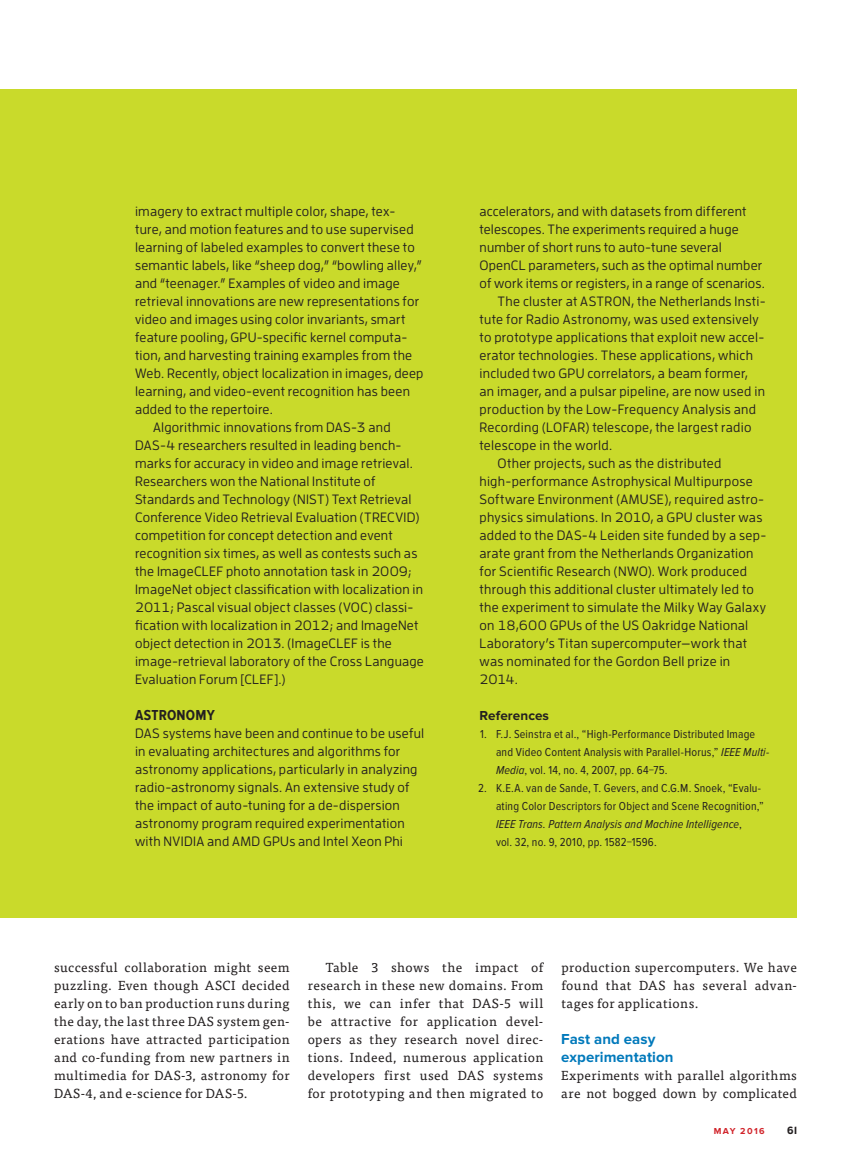
<style>
.page{position:relative;width:851px;height:1161px;background:#fff}
.page>*{position:absolute;margin:0;border:0;box-sizing:border-box;transform-origin:0 0}
.t1{font:700 15px/18px "Proxima Nova";letter-spacing:.005em;color:#0079bb}
.t2{font:700 15px "Proxima Nova Cond";letter-spacing:.015em;color:#231f20}
.t3{font:500 13.5px/18px "Enzo OT";letter-spacing:.02em;color:#231f20}
.t4{font:700 13.5px "Proxima Nova";letter-spacing:.01em;color:#231f20}
.t5{font:13.2px/18px "Tisa Pro";letter-spacing:.03em;color:#231f20;text-align:justify}
.t6{font:12px/18px "Proxima Nova Cond";letter-spacing:.015em;color:#231f20}
.t7{font:700 10.5px "Enzo OT";color:#231f20}
.t8{font:700 9px "Proxima Nova";letter-spacing:.155em;color:#d1232a}
.s1{font-style:italic}
</style>
<div class="page">
<div style="left:0;top:90px;width:796px;height:828px;background:#c9da2b"></div>
<p class="t3" style="left:135px;top:202px;width:262px">imagery to extract multiple color, shape, tex-</p>
<p class="t3" style="left:135px;top:220px;width:280px">ture, and motion features and to use supervised</p>
<p class="t3" style="left:135px;top:238px;width:281px">learning of labeled examples to convert these to</p>
<p class="t3" style="left:135px;top:256px;width:288px">semantic labels, like “sheep dog,” “bowling alley,”</p>
<p class="t3" style="left:135px;top:274px;width:266px">and “teenager.” Examples of video and image</p>
<p class="t3" style="left:135px;top:292px;width:285px">retrieval innovations are new representations for</p>
<p class="t3" style="left:135px;top:310px;width:271px">video and images using color invariants, smart</p>
<p class="t3" style="left:135px;top:328px;width:274px">feature pooling, GPU-specific kernel computa-</p>
<p class="t3" style="left:135px;top:346px;width:278px">tion, and harvesting training examples from the</p>
<p class="t3" style="left:135px;top:364px;width:290px">Web. Recently, object localization in images, deep</p>
<p class="t3" style="left:135px;top:382px;width:276px">learning, and video-event recognition has been</p>
<p class="t3" style="left:135px;top:400px;width:139px">added to the repertoire.</p>
<p class="t3" style="left:153px;top:418px;width:239px">Algorithmic innovations from DAS-3 and</p>
<p class="t3" style="left:135px;top:436px;width:268px">DAS-4 researchers resulted in leading bench-</p>
<p class="t3" style="left:135px;top:454px;width:279px">marks for accuracy in video and image retrieval.</p>
<p class="t3" style="left:135px;top:472px;width:242px">Researchers won the National Institute of</p>
<p class="t3" style="left:135px;top:490px;width:278px">Standards and Technology (NIST) Text Retrieval</p>
<p class="t3" style="left:135px;top:508px;width:286px">Conference Video Retrieval Evaluation (TRECVID)</p>
<p class="t3" style="left:135px;top:526px;width:259px">competition for concept detection and event</p>
<p class="t3" style="left:135px;top:544px;width:284px">recognition six times, as well as contests such as</p>
<p class="t3" style="left:135px;top:562px;width:278px">the ImageCLEF photo annotation task in 2009;</p>
<p class="t3" style="left:135px;top:580px;width:289px">ImageNet object classification with localization in</p>
<p class="t3" style="left:135px;top:598px;width:280px">2011; Pascal visual object classes (VOC) classi-</p>
<p class="t3" style="left:135px;top:616px;width:285px">fication with localization in 2012; and ImageNet</p>
<p class="t3" style="left:135px;top:634px;width:258px">object detection in 2013. (ImageCLEF is the</p>
<p class="t3" style="left:135px;top:652px;width:290px">image-retrieval laboratory of the Cross Language</p>
<p class="t3" style="left:135px;top:670px;width:152px">Evaluation Forum [CLEF].)</p>
<p class="t2" style="left:135px;top:707px;width:81px">ASTRONOMY</p>
<p class="t3" style="left:135px;top:724px;width:291px">DAS systems have been and continue to be useful in evaluating architectures and algorithms for astronomy applications, particularly in analyzing radio-astronomy signals. An extensive study of the impact of auto-tuning for a de-dispersion astronomy program required experimentation with NVIDIA and AMD GPUs and Intel Xeon Phi</p>
<p class="t3" style="left:479px;top:202px;width:268px">accelerators, and with datasets from different</p>
<p class="t3" style="left:479px;top:220px;width:261px">telescopes. The experiments required a huge</p>
<p class="t3" style="left:479px;top:238px;width:244px">number of short runs to auto-tune several</p>
<p class="t3" style="left:479px;top:256px;width:284px">OpenCL parameters, such as the optimal number</p>
<p class="t3" style="left:479px;top:274px;width:287px">of work items or registers, in a range of scenarios.</p>
<p class="t3" style="left:497px;top:292px;width:270px">The cluster at ASTRON, the Netherlands Insti-</p>
<p class="t3" style="left:479px;top:310px;width:281px">tute for Radio Astronomy, was used extensively</p>
<p class="t3" style="left:479px;top:328px;width:286px">to prototype applications that exploit new accel-</p>
<p class="t3" style="left:479px;top:346px;width:275px">erator technologies. These applications, which</p>
<p class="t3" style="left:479px;top:364px;width:270px">included two GPU correlators, a beam former,</p>
<p class="t3" style="left:479px;top:382px;width:287px">an imager, and a pulsar pipeline, are now used in</p>
<p class="t3" style="left:479px;top:400px;width:278px">production by the Low-Frequency Analysis and</p>
<p class="t3" style="left:479px;top:418px;width:273px">Recording (LOFAR) telescope, the largest radio</p>
<p class="t3" style="left:479px;top:436px;width:134px">telescope in the world.</p>
<p class="t3" style="left:497px;top:454px;width:225px">Other projects, such as the distributed</p>
<p class="t3" style="left:479px;top:472px;width:275px">high-performance Astrophysical Multipurpose</p>
<p class="t3" style="left:479px;top:490px;width:286px">Software Environment (AMUSE), required astro-</p>
<p class="t3" style="left:479px;top:508px;width:284px">physics simulations. In 2010, a GPU cluster was</p>
<p class="t3" style="left:479px;top:526px;width:288px">added to the DAS-4 Leiden site funded by a sep-</p>
<p class="t3" style="left:479px;top:544px;width:275px">arate grant from the Netherlands Organization</p>
<p class="t3" style="left:479px;top:562px;width:269px">for Scientific Research (NWO). Work produced</p>
<p class="t3" style="left:479px;top:580px;width:276px">through this additional cluster ultimately led to</p>
<p class="t3" style="left:479px;top:598px;width:288px">the experiment to simulate the Milky Way Galaxy</p>
<p class="t3" style="left:479px;top:616px;width:270px">on 18,600 GPUs of the US Oakridge National</p>
<p class="t3" style="left:479px;top:634px;width:269px">Laboratory’s Titan supercomputer—work that</p>
<p class="t3" style="left:479px;top:652px;width:252px">was nominated for the Gordon Bell prize in</p>
<p class="t3" style="left:479px;top:670px;width:40px">2014.</p>
<p class="t4" style="left:479px;top:708px;width:71px">References</p>
<p class="t6" style="left:496px;top:725px;width:275px;text-indent:-16px">1. F.J. Seinstra et al., “High-Performance Distributed Image and Video Content Analysis with Parallel-Horus,” <span class="s1">IEEE Multi-<br>Media</span>, vol. 14, no. 4, 2007, pp. 64−75.</p>
<p class="t6" style="left:496px;top:779px;width:269px;text-indent:-18px">2. K.E.A. van de Sande, T. Gevers, and C.G.M. Snoek, “Evalu&shy;ating Color Descriptors for Object and Scene Recognition,” <span class="s1">IEEE Trans. Pattern Analysis and Machine Intelligence</span>,<br>vol. 32, no. 9, 2010, pp. 1582−1596.</p>
<p class="t5" style="left:54px;top:958px;width:237px">successful collaboration might seem puzzling. Even though ASCI decided early on to ban production runs during the day, the last three DAS system gen&shy;erations have attracted participation and co-funding from new partners in multimedia for DAS-3, astronomy for DAS-4, and e-science for DAS-5.</p>
<p class="t5" style="left:308px;top:958px;width:237px;text-indent:18px">Table 3 shows the impact of research in these new domains. From this, we can infer that DAS-5 will be attractive for application devel&shy;opers as they research novel direc&shy;tions. Indeed, numerous application developers first used DAS systems for prototyping and then migrated to</p>
<p class="t5" style="left:561px;top:958px;width:237px">production supercomputers. We have found that DAS has several advan&shy;tages for applications.</p>
<p class="t1" style="left:561px;top:1030px;width:114px">Fast and easy experimentation</p>
<p class="t5" style="left:561px;top:1066px;width:237px">Experiments with parallel algorithms are not bogged down by complicated</p>
<p class="t8" style="left:713px;top:1126px;width:52px">MAY 2016</p>
<p class="t7" style="left:787px;top:1124px;width:11px">61</p>
</div>
